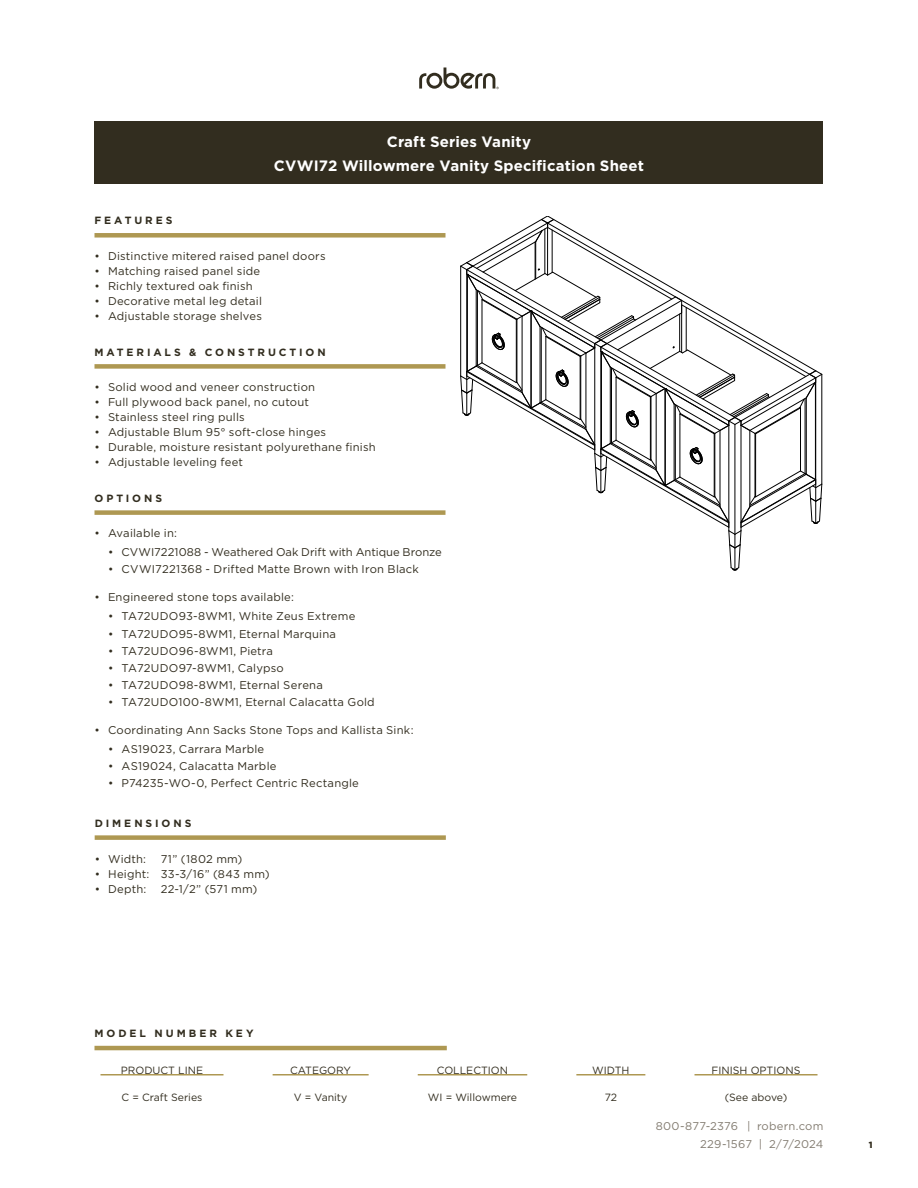
<style>
.page{position:relative;width:918px;height:1188px;background:#fff}
.page>*{position:absolute;margin:0;border:0;box-sizing:border-box;transform-origin:0 0}
.Icon_5_5{font:700 15px "Gotham";letter-spacing:.01em;color:#fff}
.t1{font:11.25px "Gotham";letter-spacing:.02em;color:#322d1f}
.t2{font:11.25px "Gotham";color:#322d1f}
.footer_CTA{font:11.25px "Gotham";letter-spacing:.02em;color:#837c71}
.t3{font:10.5px "Gotham";color:#322d1f}
.Headline{font:700 10.5px "Gotham";letter-spacing:.28em;color:#322d1f}
.page_number{font:900 9px "Gotham";color:#322d1f}
</style>
<div class="page">
<div style="left:94px;top:122px;width:730px;height:62px;background:#322d1f"></div>
<hr style="left:94px;top:1046px;width:353px;height:4px;background:#ae9852">
<hr style="left:100px;top:1074px;width:124px;height:2px;background:#ae9852">
<hr style="left:273px;top:1074px;width:96px;height:2px;background:#ae9852">
<hr style="left:418px;top:1074px;width:109px;height:2px;background:#ae9852">
<hr style="left:576px;top:1074px;width:69px;height:2px;background:#ae9852">
<hr style="left:695px;top:1074px;width:123px;height:2px;background:#ae9852">
<div style="left:94px;top:233px;width:352px;height:5px;background:#ae9852"></div>
<div style="left:94px;top:364px;width:352px;height:5px;background:#ae9852"></div>
<div style="left:94px;top:510px;width:352px;height:5px;background:#ae9852"></div>
<hr style="left:822px;top:374px;width:1px;height:110px;background:#000">
<svg style="left:460px;top:216px;width:362px;height:355px"></svg>
<div style="left:95px;top:835px;width:351px;height:5px;background:#ae9852"></div>
<svg style="left:419px;top:68px;width:80px;height:21px"></svg>
<p class="Icon_5_5" style="left:387px;top:132px;width:146px">Craft Series Vanity</p>
<p class="Icon_5_5" style="left:274px;top:156px;width:372px">CVWI72 Willowmere Vanity Specification Sheet</p>
<p class="Headline" style="left:94px;top:214px;width:80px">FEATURES</p>
<p class="t1" style="left:94px;top:249px;width:233px">• Distinctive mitered raised panel doors</p>
<p class="t1" style="left:94px;top:264px;width:167px">• Matching raised panel side</p>
<p class="t1" style="left:94px;top:279px;width:160px">• Richly textured oak finish</p>
<p class="t1" style="left:94px;top:294px;width:169px">• Decorative metal leg detail</p>
<p class="t1" style="left:94px;top:309px;width:169px">• Adjustable storage shelves</p>
<p class="Headline" style="left:94px;top:345px;width:233px">MATERIALS &amp; CONSTRUCTION</p>
<p class="t1" style="left:94px;top:380px;width:222px">• Solid wood and veneer construction</p>
<p class="t1" style="left:94px;top:395px;width:216px">• Full plywood back panel, no cutout</p>
<p class="t1" style="left:94px;top:410px;width:152px">• Stainless steel ring pulls</p>
<p class="t1" style="left:94px;top:425px;width:233px">• Adjustable Blum 95° soft-close hinges</p>
<p class="t1" style="left:94px;top:440px;width:283px">• Durable, moisture resistant polyurethane finish</p>
<p class="t1" style="left:94px;top:455px;width:150px">• Adjustable leveling feet</p>
<p class="Headline" style="left:94px;top:491px;width:69px">OPTIONS</p>
<p class="t1" style="left:94px;top:526px;width:84px">• Available in:</p>
<p class="t2" style="left:108px;top:545px;width:335px">• CVWI7221088 - Weathered Oak Drift with Antique Bronze</p>
<p class="t1" style="left:108px;top:562px;width:312px">• CVWI7221368 - Drifted Matte Brown with Iron Black</p>
<p class="t1" style="left:94px;top:590px;width:201px">• Engineered stone tops available:</p>
<p class="t1" style="left:108px;top:609px;width:249px">• TA72UDO93-8WM1, White Zeus Extreme</p>
<p class="t1" style="left:108px;top:626px;width:230px">• TA72UDO95-8WM1, Eternal Marquina</p>
<p class="t1" style="left:108px;top:643px;width:167px">• TA72UDO96-8WM1, Pietra</p>
<p class="t1" style="left:108px;top:661px;width:177px">• TA72UDO97-8WM1, Calypso</p>
<p class="t1" style="left:108px;top:678px;width:216px">• TA72UDO98-8WM1, Eternal Serena</p>
<p class="t1" style="left:108px;top:695px;width:268px">• TA72UDO100-8WM1, Eternal Calacatta Gold</p>
<p class="t1" style="left:94px;top:723px;width:321px">• Coordinating Ann Sacks Stone Tops and Kallista Sink:</p>
<p class="t1" style="left:108px;top:742px;width:158px">• AS19023, Carrara Marble</p>
<p class="t1" style="left:108px;top:759px;width:170px">• AS19024, Calacatta Marble</p>
<p class="t1" style="left:108px;top:776px;width:252px">• P74235-WO-0, Perfect Centric Rectangle</p>
<p class="Headline" style="left:95px;top:816px;width:98px">DIMENSIONS</p>
<p class="t1" style="left:95px;top:852px;width:53px">• Width:</p>
<p class="t1" style="left:161px;top:852px;width:83px">71” (1802 mm)</p>
<p class="t1" style="left:95px;top:867px;width:176px">• Height: 33-3/16” (843 mm)</p>
<p class="t1" style="left:95px;top:882px;width:53px">• Depth:</p>
<p class="t1" style="left:161px;top:882px;width:98px">22-1/2” (571 mm)</p>
<p class="Headline" style="left:94px;top:1026px;width:161px">MODEL NUMBER KEY</p>
<p class="t3" style="left:121px;top:1064px;width:84px">PRODUCT LINE</p>
<p class="t3" style="left:290px;top:1064px;width:62px">CATEGORY</p>
<p class="t3" style="left:437px;top:1064px;width:73px">COLLECTION</p>
<p class="t3" style="left:592px;top:1064px;width:39px">WIDTH</p>
<p class="t3" style="left:712px;top:1064px;width:90px">FINISH OPTIONS</p>
<p class="t3" style="left:121px;top:1091px;width:83px">C = Craft Series</p>
<p class="t3" style="left:294px;top:1091px;width:55px">V = Vanity</p>
<p class="t3" style="left:428px;top:1091px;width:91px">WI = Willowmere</p>
<p class="t3" style="left:605px;top:1091px;width:14px">72</p>
<p class="t3" style="left:725px;top:1091px;width:64px">(See above)</p>
<p class="footer_CTA" style="left:656px;top:1119px;width:169px">800-877-2376 | robern.com</p>
<p class="footer_CTA" style="left:700px;top:1136px;width:125px">229-1567 | 2/7/2024</p>
<p class="page_number" style="left:869px;top:1138px;width:5px">1</p>
</div>
